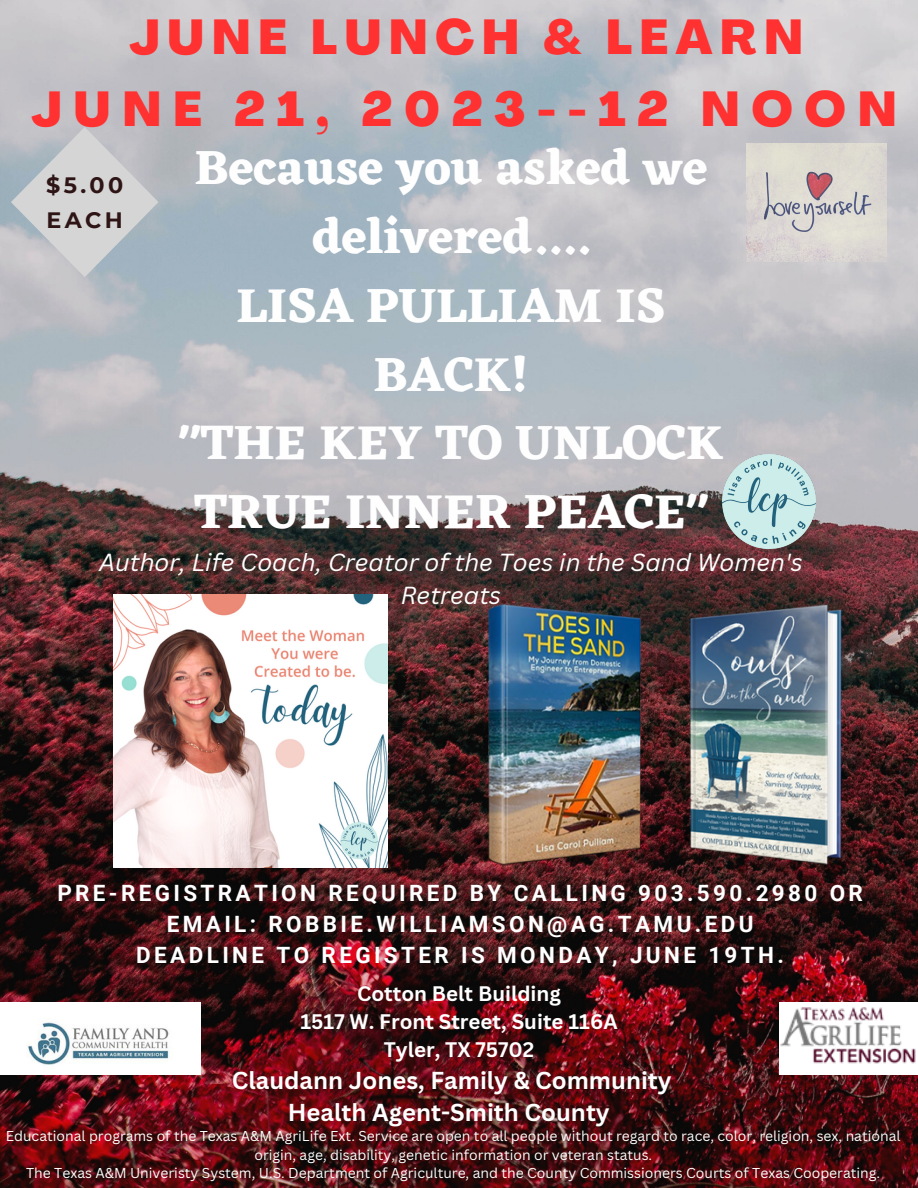
<style>
.page{position:relative;width:918px;height:1188px;background:#fff}
.page>*{position:absolute;margin:0;border:0;box-sizing:border-box;transform-origin:0 0}
.t1{font:700 49.5px/68.8px "Eczar";color:#fefefe;text-align:center}
.t2{font:800 48.3px "Agrandir";letter-spacing:.24em;color:#ff3131}
.t3{font:800 48.3px "Agrandir";letter-spacing:.15em;color:#ff3131}
.t4{font:italic 24px/32.7px "Canva Sans";color:#fff;text-align:center}
.t5{font:700 23.85px/32.2px "Canva Sans";color:#fff;text-align:center}
.t6{font:700 22.5px/30.9px "Roboto";letter-spacing:.15em;color:#fff;text-align:center}
.t7{font:700 22.2px/34.8px "Montserrat";letter-spacing:.15em;color:#2e1414}
.t8{font:700 20.55px "Canva Sans";color:#fff}
.t9{font:13.95px/18.6px "Canva Sans";color:#fefefe;text-align:center}
</style>
<div class="page">
<img style="left:0;top:0;width:918px;height:1188px">
<img style="left:747px;top:143px;width:139px;height:118px">
<svg style="left:11px;top:127px;width:148px;height:150px;background:#c4c8cb"></svg>
<img style="left:780px;top:1002px;width:138px;height:72px">
<img style="left:0;top:1002px;width:200px;height:72px">
<img style="left:723px;top:455px;width:93px;height:93px">
<img style="left:114px;top:594px;width:273px;height:273px">
<img style="left:437px;top:568px;width:448px;height:335px">
<p class="t3" style="left:129px;top:18px;width:675px">JUNE LUNCH &amp; LEARN</p>
<p class="t2" style="left:31px;top:90px;width:867px">JUNE 21, 2023--12 NOON</p>
<p class="t7" style="left:46px;top:168px;width:78px">$5.00<br>EACH</p>
<p class="t1" style="left:194px;top:133px;width:515px">Because you asked we delivered....</p>
<p class="t1" style="left:237px;top:270px;width:430px">LISA PULLIAM IS<br>BACK!</p>
<p class="t1" style="left:178px;top:408px;width:547px">"THE KEY TO UNLOCK<br>TRUE INNER PEACE"</p>
<p class="t4" style="left:99px;top:545px;width:705px">Author, Life Coach, Creator of the Toes in the Sand Women's<br>Retreats</p>
<p class="t6" style="left:57px;top:878px;width:807px">PRE-REGISTRATION REQUIRED BY CALLING 903.590.2980 OR<br>EMAIL: ROBBIE.WILLIAMSON@AG.TAMU.EDU</p>
<p class="t6" style="left:136px;top:940px;width:649px">DEADLINE TO REGISTER IS MONDAY, JUNE 19TH.</p>
<p class="t8" style="left:357px;top:979px;width:205px">Cotton Belt Building</p>
<p class="t8" style="left:300px;top:1007px;width:319px">1517 W. Front Street, Suite 116A</p>
<p class="t8" style="left:384px;top:1035px;width:152px">Tyler, TX 75702</p>
<p class="t5" style="left:232px;top:1063px;width:441px">Claudann Jones, Family &amp; Community<br>Health Agent-Smith County</p>
<p class="t9" style="left:6px;top:1127px;width:896px">Educational programs of the Texas A&amp;M AgriLife Ext. Service are open to all people without regard to race, color, religion, sex, national origin, age, disability, genetic information or veteran status.</p>
<p class="t9" style="left:26px;top:1164px;width:856px">The Texas A&amp;M Univeristy System, U.S. Department of Agriculture, and the County Commissioners Courts of Texas Cooperating.</p>
</div>
